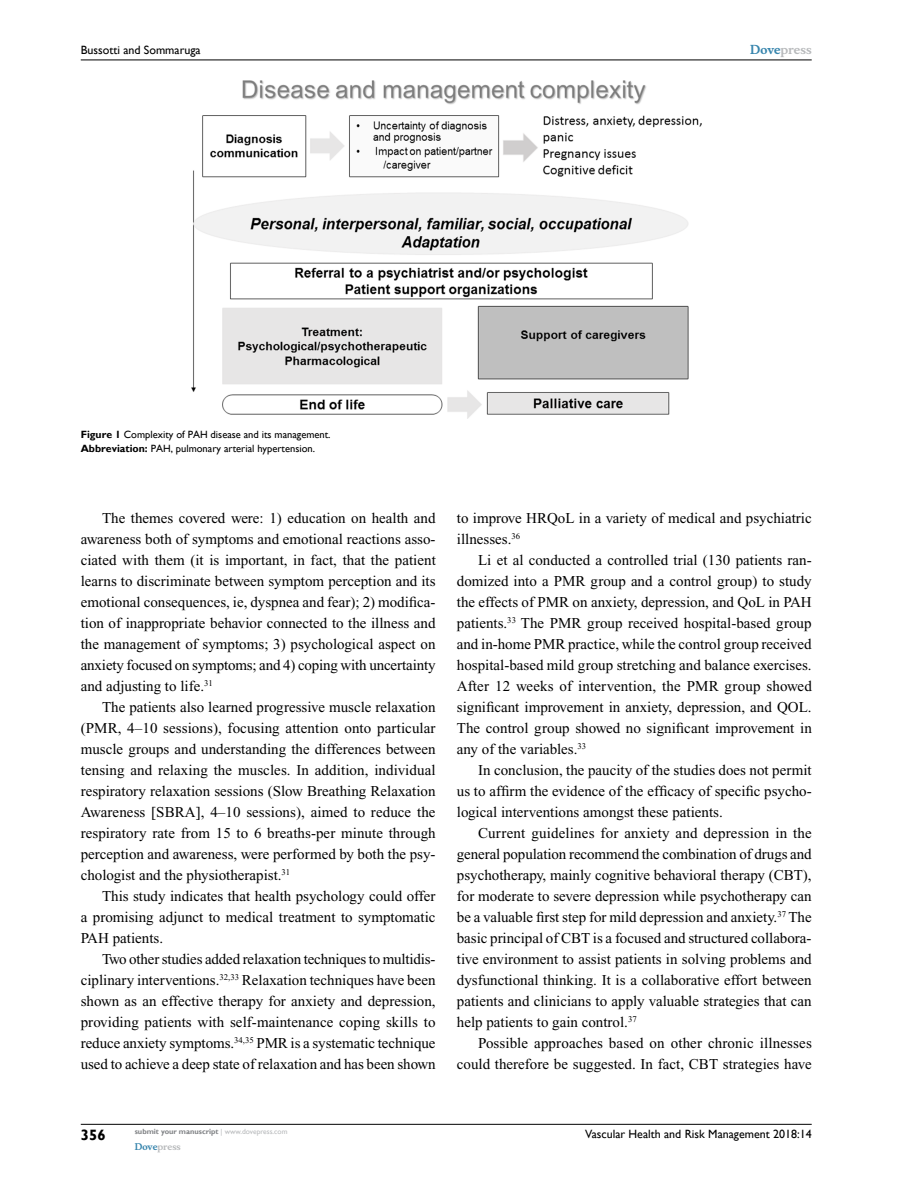
<style>
.page{position:relative;width:918px;height:1188px;background:#fff}
.page>*{position:absolute;margin:0;border:0;box-sizing:border-box;transform-origin:0 0}
.t1{font:15px/21px "Times New Roman";color:#000;text-align:justify}
.t2{font:700 15px "Gill Sans";color:#000}
.t3{font:12px "Gill Sans";color:#000}
.t4{font:700 12px "Musee";color:#b8babc}
.t5{font:10.5px/13.5px "Gill Sans";color:#000}
.t6{font:700 9px "Musee";color:#b8babc}
.t7{font:700 7.5px "Gill Sans";color:#808285}
.s1{color:#3785ad}
.s2{font-weight:700}
.s3{font-weight:400;color:#b8babc}
</style>
<div class="page">
<hr style="left:81px;top:1124px;width:731px;height:1px;background:#000">
<hr style="left:81px;top:60px;width:731px;height:1px;background:#000">
<img style="left:191px;top:81px;width:510px;height:338px">
<p class="t3" style="left:81px;top:43px;width:121px">Bussotti and Sommaruga</p>
<p class="t4" style="left:750px;top:43px;width:63px"><span class="s1">Dove</span>press</p>
<p class="t5" style="left:81px;top:428px;width:251px"><span class="s2">Figure 1</span> Complexity of PAH disease and its management.<br><span class="s2">Abbreviation:</span> PAH, pulmonary arterial hypertension.</p>
<p class="t1" style="left:81px;top:507px;width:357px;text-indent:21px">The themes covered were: 1) education on health and awareness both of symptoms and emotional reactions asso&shy;ciated with them (it is important, in fact, that the patient learns to discriminate between symptom perception and its emotional consequences, ie, dyspnea and fear); 2) modifica&shy;tion of inappropriate behavior connected to the illness and the management of symptoms; 3) psychological aspect on anxiety focused on symptoms; and 4) coping with uncertainty and adjusting to life.<sup>31</sup></p>
<p class="t1" style="left:81px;top:696px;width:356px;text-indent:21px">The patients also learned progressive muscle relaxation (PMR, 4–10 sessions), focusing attention onto particular muscle groups and understanding the differences between tensing and relaxing the muscles. In addition, individual respiratory relaxation sessions (Slow Breathing Relaxation Awareness [SBRA], 4–10 sessions), aimed to reduce the respiratory rate from 15 to 6 breaths-per minute through perception and awareness, were performed by both the psy&shy;chologist and the physiotherapist.<sup>31</sup></p>
<p class="t1" style="left:81px;top:885px;width:356px;text-indent:21px">This study indicates that health psychology could offer a promising adjunct to medical treatment to symptomatic PAH patients.</p>
<p class="t1" style="left:81px;top:948px;width:357px;text-indent:21px">Two other studies added relaxation techniques to multidis&shy;ciplinary interventions.<sup>32,33</sup> Relaxation techniques have been shown as an effective therapy for anxiety and depression, providing patients with self-maintenance coping skills to reduce anxiety symptoms.<sup>34,35</sup> PMR is a systematic technique used to achieve a deep state of relaxation and has been shown</p>
<p class="t1" style="left:457px;top:507px;width:356px">to improve HRQoL in a variety of medical and psychiatric illnesses.<sup>36</sup></p>
<p class="t1" style="left:457px;top:549px;width:357px;text-indent:21px">Li et al conducted a controlled trial (130 patients ran&shy;domized into a PMR group and a control group) to study the effects of PMR on anxiety, depression, and QoL in PAH patients.<sup>33</sup> The PMR group received hospital-based group and in-home PMR practice, while the control group received hospital-based mild group stretching and balance exercises.<br>After 12 weeks of intervention, the PMR group showed significant improvement in anxiety, depression, and QOL.<br>The control group showed no significant improvement in any of the variables.<sup>33</sup></p>
<p class="t1" style="left:457px;top:759px;width:356px;text-indent:21px">In conclusion, the paucity of the studies does not permit us to affirm the evidence of the efficacy of specific psycho&shy;logical interventions amongst these patients.</p>
<p class="t1" style="left:457px;top:822px;width:356px;text-indent:21px">Current guidelines for anxiety and depression in the general population recommend the combination of drugs and psychotherapy, mainly cognitive behavioral therapy (CBT), for moderate to severe depression while psychotherapy can be a valuable first step for mild depression and anxiety.<sup>37</sup> The basic principal of CBT is a focused and structured collabora&shy;tive environment to assist patients in solving problems and dysfunctional thinking. It is a collaborative effort between patients and clinicians to apply valuable strategies that can help patients to gain control.<sup>37</sup></p>
<p class="t1" style="left:457px;top:1032px;width:357px;text-align:right">Possible approaches based on other chronic illnesses could therefore be suggested. In fact, CBT strategies have</p>
<p class="t2" style="left:81px;top:1126px;width:26px">356</p>
<p class="t7" style="left:135px;top:1127px;width:154px">submit your manuscript <span class="s3">| www.dovepress.com</span></p>
<p class="t6" style="left:135px;top:1141px;width:48px"><span class="s1">Dove</span>press</p>
<p class="t3" style="left:585px;top:1127px;width:228px">Vascular Health and Risk Management 2018:14</p>
</div>
